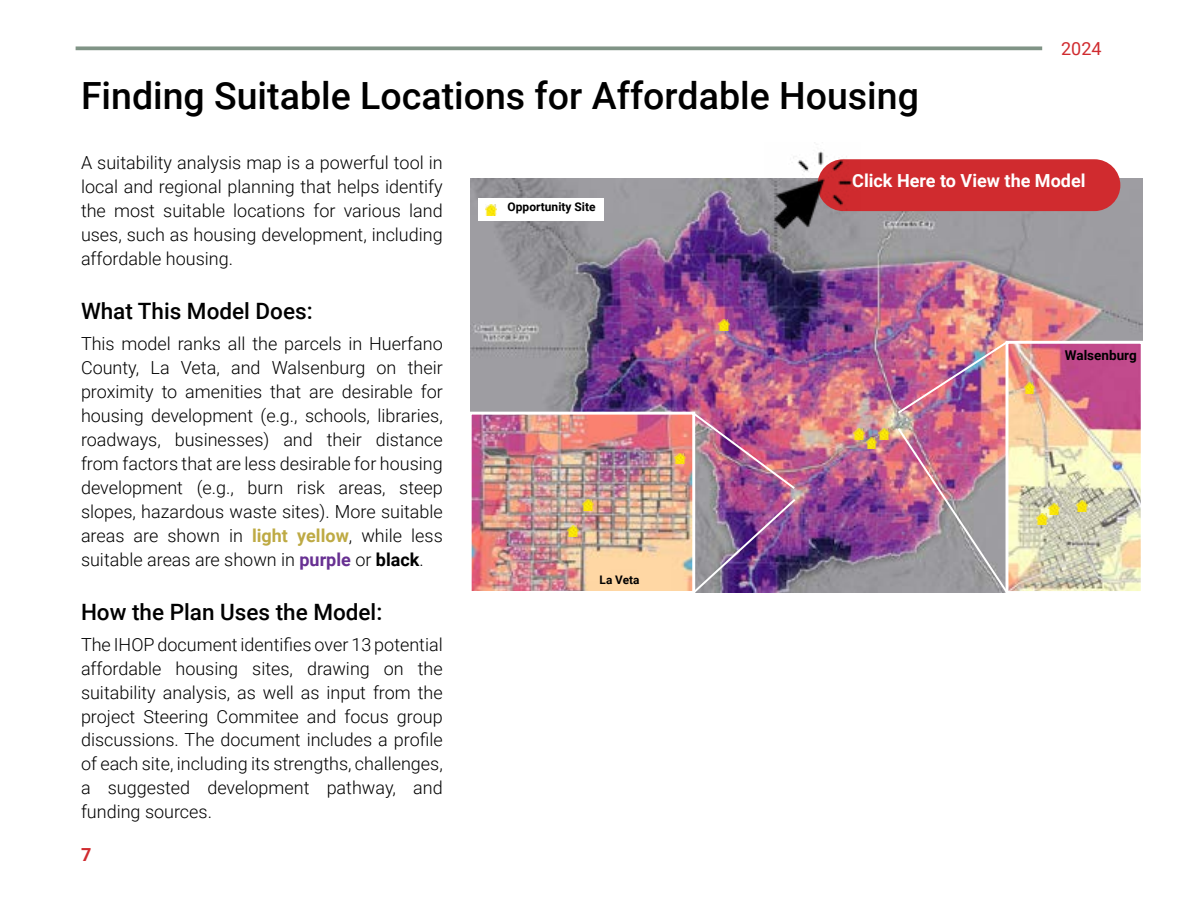
<style>
.page{position:relative;width:1188px;height:918px;background:#fff}
.page>*{position:absolute;margin:0;border:0;box-sizing:border-box;transform-origin:0 0}
.t1{font:500 37.5px "Roboto";color:#000}
.t2{font:500 22.5px "Roboto";color:#000}
.t3{font:300 18px/24px "Roboto";color:#000;text-align:justify}
.t4{font:700 18px "Roboto";color:#fff}
.t5{font:18px "Roboto";color:#d02b2f}
.t6{font:700 18px "Roboto";color:#d02b2f}
.t7{font:700 13.5px "Roboto";color:#000}
.t8{font:700 12px "Roboto";color:#000}
.t9{font:700 11.85px "Roboto";color:#000}
.s1{font-weight:700;color:#beaa44}
.s2{font-weight:700;color:#673092}
.s3{font-weight:700}
</style>
<div class="page">
<svg style="left:76px;top:46px;width:966px;height:4px;background:#8ea094"></svg>
<img style="left:470px;top:178px;width:672px;height:415px">
<img style="left:473px;top:416px;width:218px;height:174px">
<div style="left:469px;top:412px;width:226px;height:182px;border:3px solid #fff"></div>
<img style="left:1010px;top:345px;width:130px;height:245px">
<div style="left:1006px;top:341px;width:138px;height:253px;border:3px solid #fff"></div>
<img style="left:691px;top:497px;width:107px;height:97px">
<img style="left:896px;top:340px;width:114px;height:75px">
<img style="left:896px;top:426px;width:114px;height:168px">
<svg style="left:1036px;top:503px;width:24px;height:21px"></svg>
<svg style="left:1024px;top:382px;width:11px;height:11px"></svg>
<svg style="left:1077px;top:501px;width:11px;height:11px"></svg>
<svg style="left:854px;top:429px;width:35px;height:19px"></svg>
<svg style="left:719px;top:320px;width:10px;height:10px"></svg>
<svg style="left:583px;top:500px;width:10px;height:10px"></svg>
<svg style="left:674px;top:453px;width:11px;height:11px"></svg>
<svg style="left:568px;top:525px;width:11px;height:11px"></svg>
<div style="left:478px;top:199px;width:126px;height:22px;background:#fff"></div>
<svg style="left:486px;top:204px;width:11px;height:11px"></svg>
<div style="left:817px;top:159px;width:303px;height:52px;background:#d02b2f;border-radius:26px"></div>
<img style="left:765px;top:142px;width:96px;height:96px">
<img style="left:693px;top:413px;width:102px;height:76px">
<p class="t5" style="left:1061px;top:36px;width:42px">2024</p>
<h1 class="t1" style="left:81px;top:70px;width:840px">Finding Suitable Locations for Affordable Housing</h1>
<p class="t3" style="left:81px;top:150px;width:363px">A suitability analysis map is a powerful tool in local and regional planning that helps identify the most suitable locations for various land uses, such as housing development, including affordable housing.</p>
<p class="t2" style="left:81px;top:295px;width:233px">What This Model Does:</p>
<p class="t3" style="left:81px;top:331px;width:363px">This model ranks all the parcels in Huerfano County, La Veta, and Walsenburg on their proximity to amenities that are desirable for housing development (e.g., schools, libraries, roadways, businesses) and their distance from factors that are less desirable for housing development (e.g., burn risk areas, steep slopes, hazardous waste sites). More suitable areas are shown in <span class="s1">light yellow</span>, while less suitable areas are shown in <span class="s2">purple</span> or <span class="s3">black</span>.</p>
<p class="t2" style="left:81px;top:596px;width:303px">How the Plan Uses the Model:</p>
<p class="t3" style="left:81px;top:631px;width:363px">The IHOP document identifies over 13 potential affordable housing sites, drawing on the suitability analysis, as well as input from the project Steering Commitee and focus group discussions. The document includes a profile of each site, including its strengths, challenges, a suggested development pathway, and funding sources.</p>
<p class="t4" style="left:852px;top:168px;width:235px">Click Here to View the Model</p>
<p class="t8" style="left:508px;top:199px;width:90px">Opportunity Site</p>
<p class="t7" style="left:1065px;top:346px;width:73px">Walsenburg</p>
<p class="t9" style="left:600px;top:572px;width:41px">La Veta</p>
<p class="t6" style="left:81px;top:842px;width:12px">7</p>
</div>
